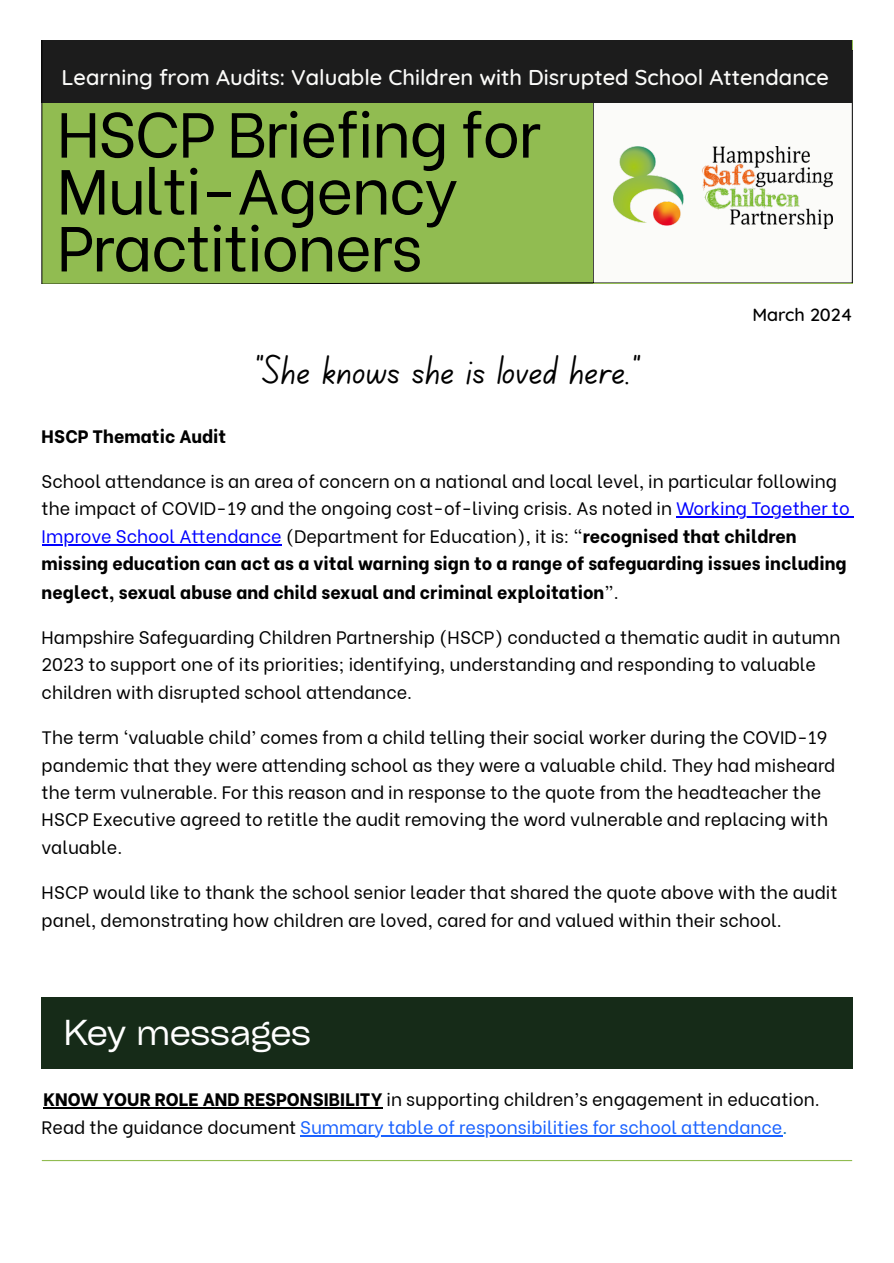
<style>
.page{position:relative;width:894px;height:1263px;background:#fff}
.page>*{position:absolute;margin:0;border:0;box-sizing:border-box;transform-origin:0 0}
.t1{font:63.45px/56.8px "Be Vietnam";letter-spacing:-.025em;color:#000}
.t2{font:42px "Canva School Font";color:#000}
.t3{font:34.5px "Cy Grotesk Key";letter-spacing:-.025em;color:#fff}
.t4{font:500 21.9px "Quicksand";color:#fbfbf9}
.t5{font:18px/27.6px "Be Vietnam";color:#000}
.t6{font:800 18px "Be Vietnam";color:#000}
.t7{font:500 18px "Quicksand";color:#000}
.s1{color:#00f}
.s2{font-weight:800}
.s3{color:#1a62ff}
.s4{color:#0070c0}
</style>
<div class="page">
<hr style="left:676px;top:516px;width:173px;height:2px;background:#00f">
<hr style="left:42px;top:545px;width:239px;height:1px;background:#00f">
<hr style="left:43px;top:1107px;width:339px;height:1px;background:#000">
<hr style="left:300px;top:1135px;width:482px;height:1px;background:#1a62ff">
<div style="left:42px;top:40px;width:810px;height:244px;background:#91bc51"></div>
<div style="left:593px;top:50px;width:259px;height:233px;background:#fbfbf9"></div>
<img style="left:613px;top:147px;width:218px;height:82px">
<div style="left:42px;top:40px;width:810px;height:63px;background:#1c1c1c"></div>
<svg style="left:43px;top:282px;width:550px;height:2px"></svg>
<hr style="left:42px;top:40px;width:1px;height:244px;background:#000">
<div style="left:42px;top:998px;width:810px;height:71px;background:#162b18"></div>
<hr style="left:42px;top:1160px;width:809px;height:1px;background:#91bc51">
<p class="t4" style="left:61px;top:63px;width:768px">Learning from Audits: Valuable Children with Disrupted School Attendance</p>
<p class="t1" style="left:57px;top:100px;width:485px">HSCP Briefing for<br>Multi-Agency<br>Practitioners</p>
<h1 class="t2" style="left:254px;top:351px;width:385px">“She knows she is loved here.”</h1>
<p class="t7" style="left:752px;top:303px;width:101px">March 2024</p>
<p class="t6" style="left:42px;top:422px;width:186px">HSCP Thematic Audit</p>
<p class="t5" style="left:42px;top:466px;width:809px">School attendance is an area of concern on a national and local level, in particular following the impact of COVID-19 and the ongoing cost-of-living crisis. As noted in <span class="s1">Working Together to Improve School Attendance</span> (Department for Education), it is: “<span class="s2">recognised that children missing education can act as a vital warning sign to a range of safeguarding issues including neglect, sexual abuse and child sexual and criminal exploitation</span>”.</p>
<p class="t5" style="left:42px;top:621px;width:800px">Hampshire Safeguarding Children Partnership (HSCP) conducted a thematic audit in autumn<br>2023 to support one of its priorities; identifying, understanding and responding to valuable children with disrupted school attendance.</p>
<p class="t5" style="left:42px;top:721px;width:795px">The term ‘valuable child’ comes from a child telling their social worker during the COVID-19 pandemic that they were attending school as they were a valuable child. They had misheard the term vulnerable. For this reason and in response to the quote from the headteacher the HSCP Executive agreed to retitle the audit removing the word vulnerable and replacing with valuable.</p>
<p class="t5" style="left:42px;top:876px;width:797px;line-height:28.2px">HSCP would like to thank the school senior leader that shared the quote above with the audit panel, demonstrating how children are loved, cared for and valued within their school.</p>
<p class="t3" style="left:64px;top:1011px;width:249px">Key messages</p>
<p class="t5" style="left:42px;top:1083px;width:779px;line-height:28.2px"><span class="s2">KNOW YOUR ROLE AND RESPONSIBILITY</span> in supporting children’s engagement in education.<br>Read the guidance document <span class="s3">Summary table of responsibilities for school attendance</span><span class="s4">.</span></p>
</div>
